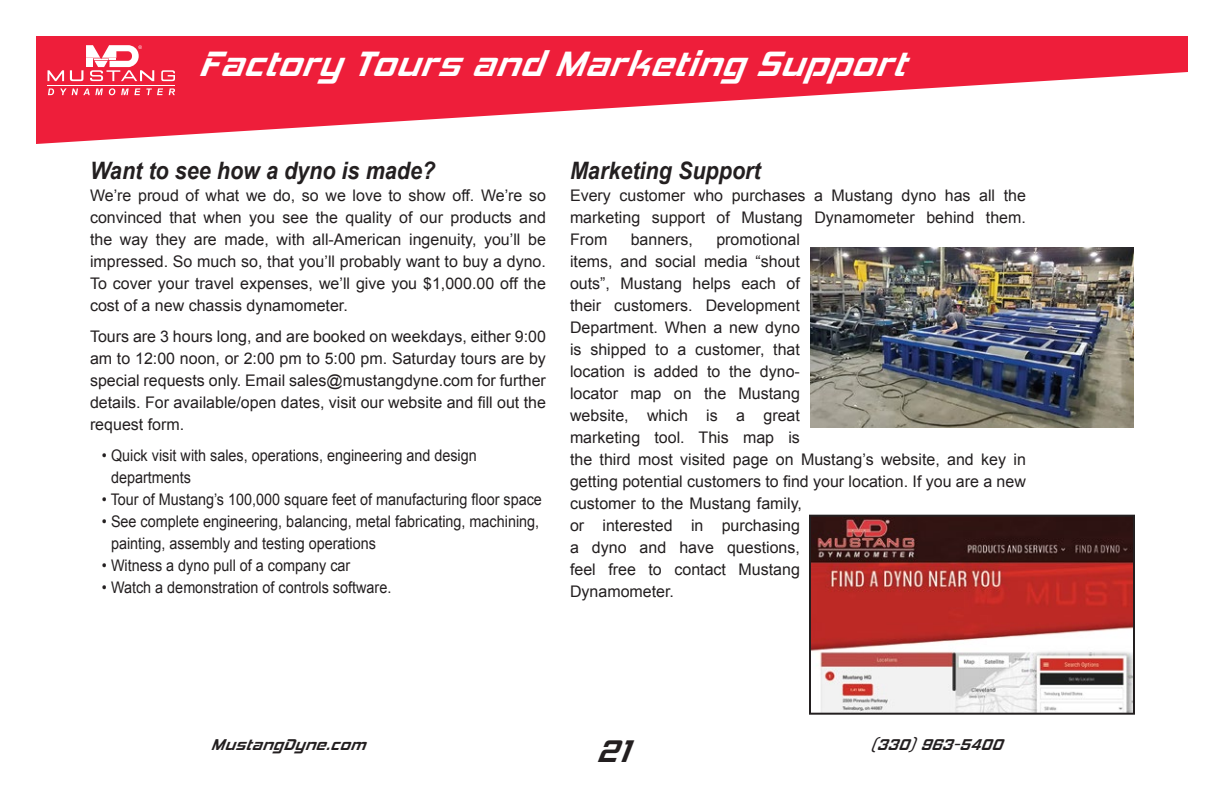
<style>
.page{position:relative;width:1224px;height:792px;background:#fff}
.page>*{position:absolute;margin:0;border:0;box-sizing:border-box;transform-origin:0 0}
.t1{font:italic 700 36px "Hemi Head Rg";letter-spacing:.03em;color:#fff}
.t2{font:italic 700 32px "Hemi Head Rg";color:#231f20}
.t3{font:italic 700 24px "Arial";color:#231f20;scale:.9 1}
.t4{font:16px/22px "Arial";color:#231f20;text-align:justify}
.t5{font:16px/22px "Arial";color:#231f20;scale:.9 1}
.t6{font:italic 700 16px "Hemi Head Rg";letter-spacing:.03em;color:#231f20}
</style>
<div class="page">
<svg style="left:36px;top:36px;width:1152px;height:108px;fill:#ee1e3a"></svg>
<svg style="left:48px;top:45px;width:127px;height:36px"></svg>
<hr style="left:48px;top:85px;width:127px;height:1px;background:#fff">
<svg style="left:48px;top:88px;width:6px;height:7px"></svg>
<svg style="left:60px;top:88px;width:43px;height:7px"></svg>
<svg style="left:109px;top:88px;width:6px;height:7px"></svg>
<svg style="left:121px;top:88px;width:19px;height:7px"></svg>
<svg style="left:146px;top:88px;width:17px;height:7px"></svg>
<svg style="left:169px;top:88px;width:6px;height:7px"></svg>
<img style="left:810px;top:247px;width:324px;height:180px">
<img style="left:812px;top:518px;width:320px;height:194px">
<div style="left:809px;top:515px;width:326px;height:200px;border:2px solid #231f20"></div>
<h1 class="t1" style="left:198px;top:42px;width:708px">Factory Tours and Marketing Support</h1>
<h3 class="t3" style="left:90px;top:155px;width:385px">Want to see how a dyno is made?</h3>
<p class="t4" style="left:90px;top:185px;width:458px">We’re proud of what we do, so we love to show off. We’re so convinced that when you see the quality of our products and the way they are made, with all-American ingenuity, you’ll be impressed. So much so, that you’ll probably want to buy a dyno.<br>To cover your travel expenses, we’ll give you $1,000.00 off the cost of a new chassis dynamometer.</p>
<p class="t4" style="left:90px;top:326px;width:457px">Tours are 3 hours long, and are booked on weekdays, either 9:00 am to 12:00 noon, or 2:00 pm to 5:00 pm. Saturday tours are by special requests only. Email sales@mustangdyne.com for further details. For available/open dates, visit our website and fill out the request form.</p>
<p class="t5" style="left:111px;top:445px;width:408px;text-indent:-9px">• Quick visit with sales, operations, engineering and design departments</p>
<p class="t5" style="left:102px;top:489px;width:490px">• Tour of Mustang’s 100,000 square feet of manufacturing floor space</p>
<p class="t5" style="left:111px;top:511px;width:477px;text-indent:-9px">• See complete engineering, balancing, metal fabricating, machining, painting, assembly and testing operations</p>
<p class="t5" style="left:102px;top:555px;width:277px">• Witness a dyno pull of a company car</p>
<p class="t5" style="left:102px;top:577px;width:323px">• Watch a demonstration of controls software.</p>
<h3 class="t3" style="left:570px;top:155px;width:214px">Marketing Support</h3>
<p class="t4" style="left:570px;top:185px;width:457px">Every customer who purchases a Mustang dyno has all the marketing support of Mustang Dynamometer behind them.<br>From</p>
<p class="t4" style="left:570px;top:229px;width:458px;text-align:left;text-indent:146px">promotional<br>items, and social media “shout<br>outs”, Mustang helps each of<br>their customers. Development<br>Department. When a new dyno<br>is shipped to a customer, that<br>location is added to the dyno-<br>locator map on the Mustang<br>website, which is a great<br>marketing tool. This map is<br>the third most visited page on Mustang’s website, and key in getting potential customers to find your location. If you are a new customer to the Mustang family,<br>or interested in purchasing<br>a dyno and have questions,<br>feel free to contact Mustang<br>Dynamometer.</p>
<p class="t4" style="left:631px;top:229px;width:64px">banners,</p>
<p class="t6" style="left:211px;top:735px;width:159px">MustangDyne.com</p>
<p class="t6" style="left:870px;top:735px;width:133px">(330) 963-5400</p>
<h2 class="t2" style="left:596px;top:732px;width:33px">21</h2>
</div>
